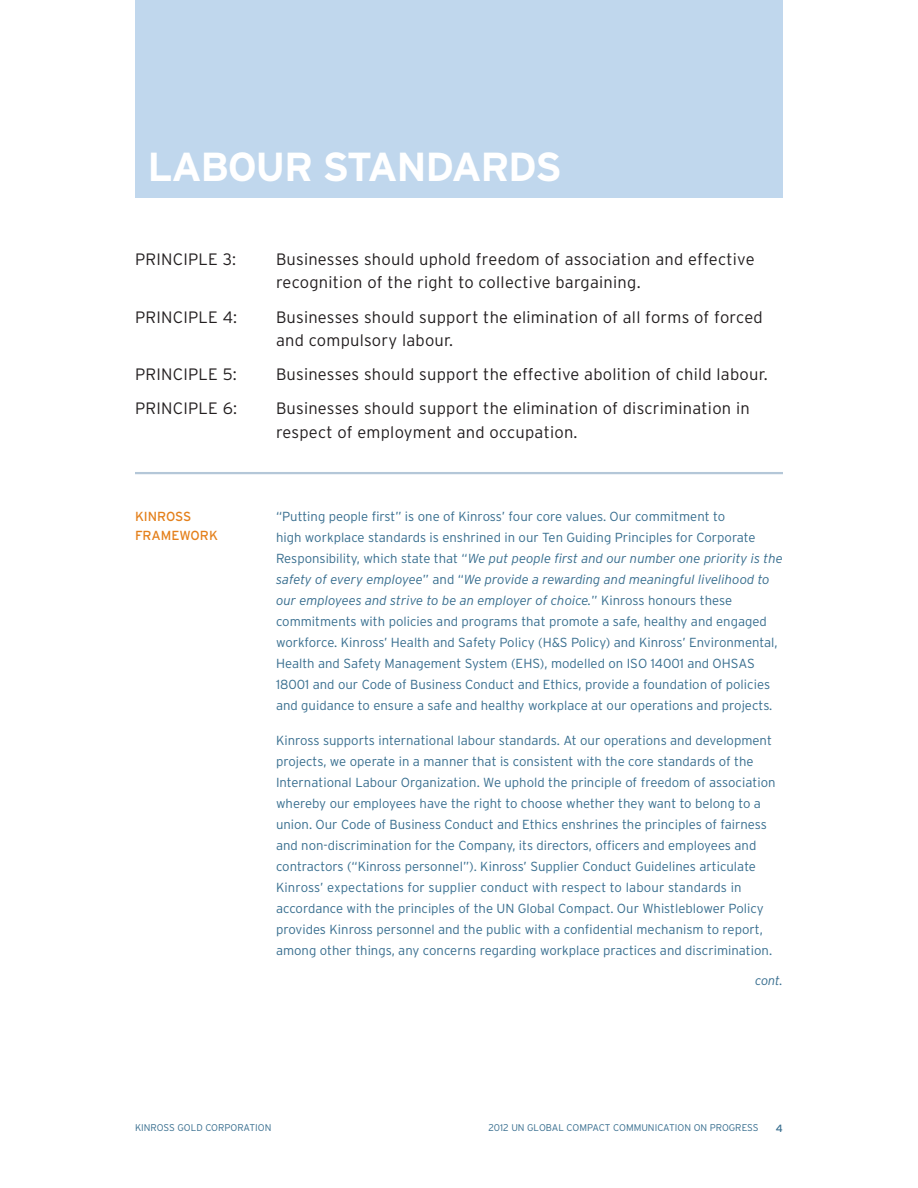
<style>
.page{position:relative;width:918px;height:1188px;background:#fff}
.page>*{position:absolute;margin:0;border:0;box-sizing:border-box;transform-origin:0 0}
.t1{font:700 40.5px "Interstate";letter-spacing:-.03em;color:#fff}
.Principles{font:300 16.5px/23.2px "Interstate";letter-spacing:.015em;color:#231f20}
.Principle_2{font:300 16.5px/23.2px "Interstate";letter-spacing:.015em;color:#231f20}
.body{font:300 13.2px/21px "Interstate";color:#386e8f}
.head2{font:13.2px/18.6px "Interstate";color:#e4801b}
.t2{font:italic 300 12.75px "Interstate";color:#386e8f}
.t3{font:10.5px "Interstate";color:#386e8f}
.t4{font:300 9.75px "Interstate";color:#386e8f}
.s1{font-style:italic}
</style>
<div class="page">
<div style="left:135px;top:0;width:648px;height:198px;background:#c0d7ed"></div>
<hr style="left:135px;top:472px;width:141px;height:2px;background:#b4c7d8">
<hr style="left:276px;top:472px;width:507px;height:2px;background:#b4c7d8">
<p class="t1" style="left:148px;top:142px;width:416px">LABOUR STANDARDS</p>
<p class="Principles" style="left:135px;top:248px;width:103px">PRINCIPLE 3:</p>
<p class="Principles" style="left:276px;top:248px;width:480px">Businesses should uphold freedom of association and effective recognition of the right to collective bargaining.</p>
<p class="Principles" style="left:135px;top:305px;width:104px">PRINCIPLE 4:</p>
<p class="Principles" style="left:276px;top:305px;width:488px">Businesses should support the elimination of all forms of forced and compulsory labour.</p>
<p class="Principles" style="left:135px;top:363px;width:103px">PRINCIPLE 5:</p>
<p class="Principles" style="left:276px;top:363px;width:493px">Businesses should support the effective abolition of child labour.</p>
<p class="Principle_2" style="left:135px;top:397px;width:104px">PRINCIPLE 6:</p>
<p class="Principle_2" style="left:276px;top:397px;width:475px">Businesses should support the elimination of discrimination in respect of employment and occupation.</p>
<p class="head2" style="left:135px;top:507px;width:85px">KINROSS<br>FRAMEWORK</p>
<p class="body" style="left:276px;top:506px;width:508px">“Putting people first” is one of Kinross’ four core values. Our commitment to<br>high workplace standards is enshrined in our Ten Guiding Principles for Corporate Responsibility, which state that “<span class="s1">We put people first and our number one priority is the safety of every employee</span>” and “<span class="s1">We provide a rewarding and meaningful livelihood to our employees and strive to be an employer of choice.</span>” Kinross honours these commitments with policies and programs that promote a safe, healthy and engaged workforce. Kinross’ Health and Safety Policy (H&amp;S Policy) and Kinross’ Environmental, Health and Safety Management System (EHS), modelled on ISO 14001 and OHSAS 18001 and our Code of Business Conduct and Ethics, provide a foundation of policies and guidance to ensure a safe and healthy workplace at our operations and projects.</p>
<p class="body" style="left:276px;top:729px;width:501px">Kinross supports international labour standards. At our operations and development projects, we operate in a manner that is consistent with the core standards of the International Labour Organization. We uphold the principle of freedom of association whereby our employees have the right to choose whether they want to belong to a union. Our Code of Business Conduct and Ethics enshrines the principles of fairness and non-discrimination for the Company, its directors, officers and employees and contractors (“Kinross personnel”). Kinross’ Supplier Conduct Guidelines articulate Kinross’ expectations for supplier conduct with respect to labour standards in accordance with the principles of the UN Global Compact. Our Whistleblower Policy provides Kinross personnel and the public with a confidential mechanism to report, among other things, any concerns regarding workplace practices and discrimination.</p>
<p class="t2" style="left:755px;top:973px;width:29px">cont.</p>
<p class="t4" style="left:135px;top:1122px;width:138px">KINROSS GOLD CORPORATION</p>
<p class="t4" style="left:489px;top:1122px;width:272px">2012 UN GLOBAL COMPACT COMMUNICATION ON PROGRESS</p>
<p class="t3" style="left:776px;top:1122px;width:9px">4</p>
</div>
